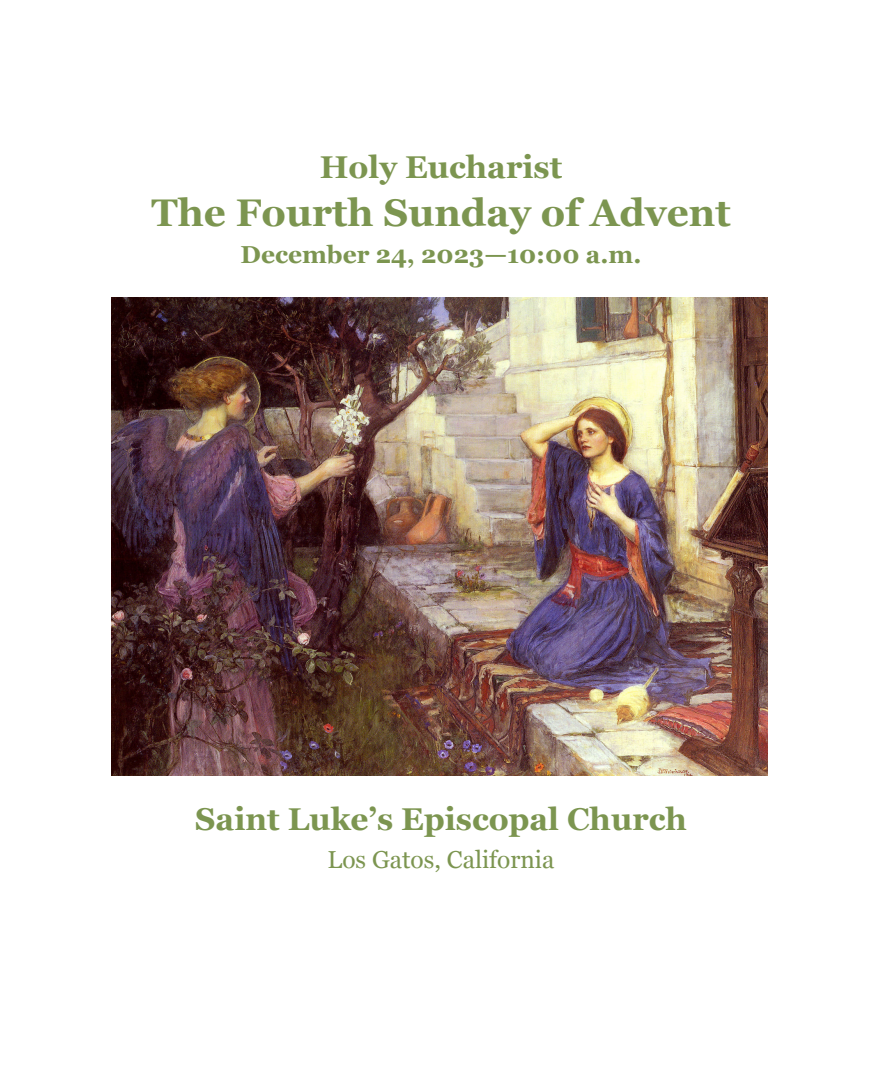
<style>
.page{position:relative;width:882px;height:1071px;background:#fff}
.page>*{position:absolute;margin:0;border:0;box-sizing:border-box;transform-origin:0 0}
.t1{font:700 38.5px "Georgia";color:#7c9550}
.t2{font:700 31.5px "Georgia";color:#7c9550}
.t3{font:700 24.5px "Georgia";color:#7c9550}
.t4{font:24.5px "Georgia";color:#7c9550}
</style>
<div class="page">
<img style="left:112px;top:298px;width:655px;height:478px">
<p class="t2" style="left:320px;top:143px;width:244px">Holy Eucharist</p>
<p class="t1" style="left:151px;top:184px;width:581px">The Fourth Sunday of Advent</p>
<p class="t3" style="left:241px;top:236px;width:402px">December 24, 2023—10:00 a.m.</p>
<p class="t2" style="left:195px;top:796px;width:493px">Saint Luke’s Episcopal Church</p>
<p class="t4" style="left:328px;top:841px;width:228px">Los Gatos, California</p>
</div>
